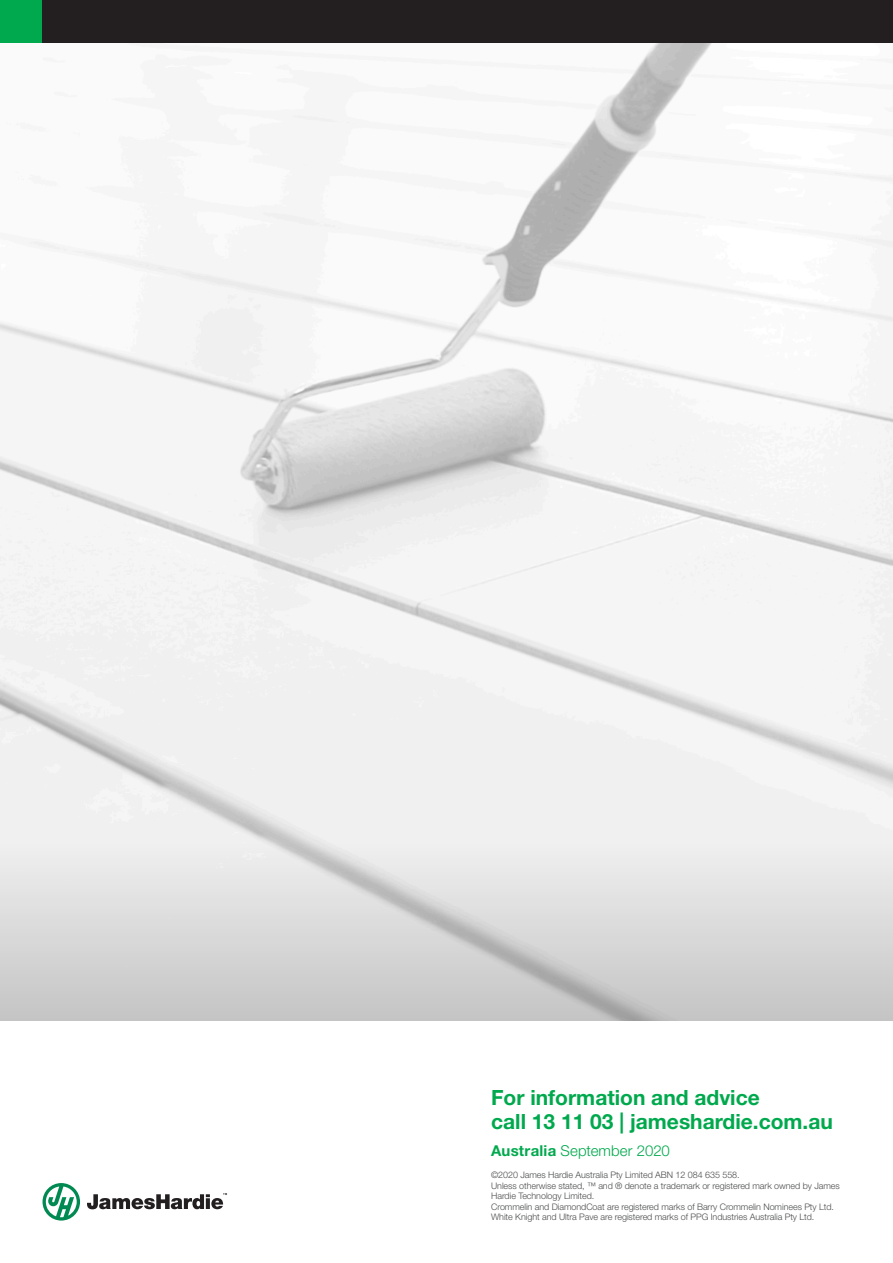
<style>
.page{position:relative;width:893px;height:1263px;background:#fff}
.page>*{position:absolute;margin:0;border:0;box-sizing:border-box;transform-origin:0 0}
.t1{font:700 21px/24px "Helvetica Neue LT Std";color:#00a94d}
.t2{font:300 15px "Helvetica Neue LT Std";letter-spacing:.005em;color:#00a94d}
.t3{font:300 9px/10.5px "Helvetica Neue LT Std";letter-spacing:-.005em;color:#4b4c4d}
.s1{font-weight:700}
</style>
<div class="page">
<img style="left:0;top:43px;width:893px;height:799px">
<div style="left:0;top:0;width:43px;height:43px;background:#00a94d"></div>
<div style="left:43px;top:0;width:850px;height:43px;background:#231f20"></div>
<svg style="left:0;top:842px;width:893px;height:179px;background:#d8d8d8"></svg>
<svg style="left:43px;top:1183px;width:37px;height:37px"></svg>
<svg style="left:87px;top:1193px;width:140px;height:16px"></svg>
<p class="t1" style="left:491px;top:1085px;width:343px">For information and advice<br>call 13 11 03 | jameshardie.com.au</p>
<p class="t3" style="left:491px;top:1170px;width:250px">©2020 James Hardie Australia Pty Limited ABN 12 084 635 558.</p>
<p class="t3" style="left:491px;top:1180px;width:350px">Unless otherwise stated, ™ and ® denote a trademark or registered mark owned by James Hardie Technology Limited.<br>Crommelin and DiamondCoat are registered marks of Barry Crommelin Nominees Pty Ltd.<br>White Knight and Ultra Pave are registered marks of PPG Industries Australia Pty Ltd.</p>
<p class="t2" style="left:491px;top:1141px;width:180px"><span class="s1">Australia</span> September 2020</p>
</div>
